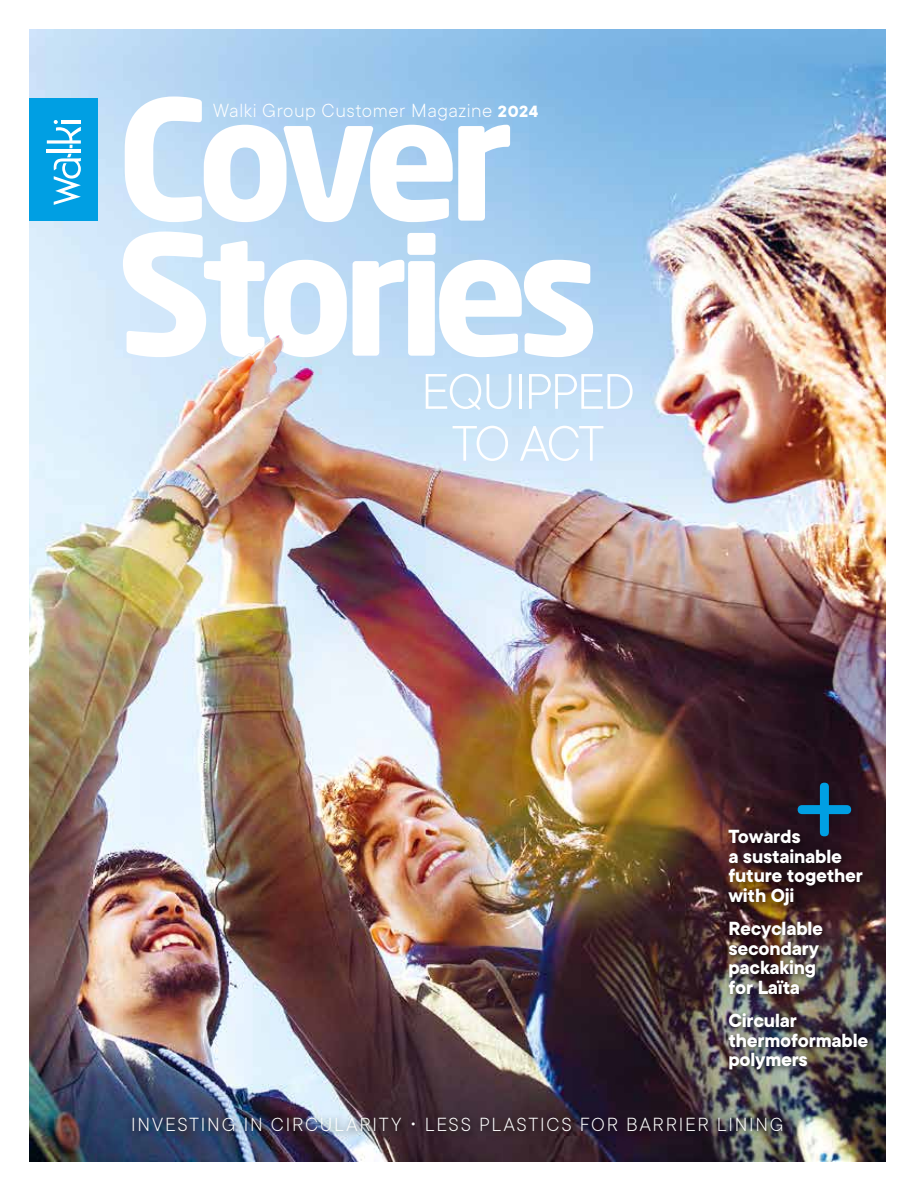
<style>
.page{position:relative;width:915px;height:1191px;background:#fff}
.page>*{position:absolute;margin:0;border:0;box-sizing:border-box;transform-origin:0 0}
.t1{font:300 55.2px/51.9px "TT Commons";letter-spacing:-.045em;color:#fff;text-align:center}
.t2{font:700 21px/19.5px "TT Commons";letter-spacing:-.01em;color:#fff}
.t3{font:300 21px "TT Commons";letter-spacing:.08em;color:#fff}
.t4{font:300 21px "TT Commons";letter-spacing:.025em;color:#fff}
.s1{font-weight:700;font-size:18px}
</style>
<div class="page">
<img style="left:30px;top:30px;width:854px;height:1131px">
<div style="left:127px;top:1110px;width:665px;height:30px;background:#000;opacity:.75"></div>
<svg style="left:123px;top:231px;width:470px;height:126px"></svg>
<svg style="left:125px;top:96px;width:385px;height:126px"></svg>
<svg style="left:797px;top:782px;width:53px;height:41px;background:#16405e"></svg>
<div style="left:722px;top:823px;width:150px;height:91px;background:#000;opacity:.75"></div>
<div style="left:723px;top:1008px;width:154px;height:71px;background:#000;opacity:.75"></div>
<div style="left:722px;top:915px;width:109px;height:88px;background:#000;opacity:.75"></div>
<div style="left:30px;top:98px;width:68px;height:122px;background:#009fe3"></div>
<svg style="left:47px;top:120px;width:34px;height:85px"></svg>
<img style="left:193px;top:321px;width:137px;height:51px">
<p class="t4" style="left:213px;top:98px;width:327px">Walki Group Customer Magazine <span class="s1">2024</span></p>
<h1 class="t1" style="left:421px;top:363px;width:215px">EQUIPPED<br>TO ACT</h1>
<p class="t2" style="left:728px;top:826px;width:136px">Towards<br>a sustainable future together with Oji</p>
<p class="t2" style="left:728px;top:918px;width:96px">Recyclable secondary packaking for Laïta</p>
<p class="t2" style="left:728px;top:1010px;width:141px">Circular thermoformable polymers</p>
<p class="t3" style="left:131px;top:1111px;width:654px">INVESTING IN CIRCULARITY • LESS PLASTICS FOR BARRIER LINING</p>
</div>
